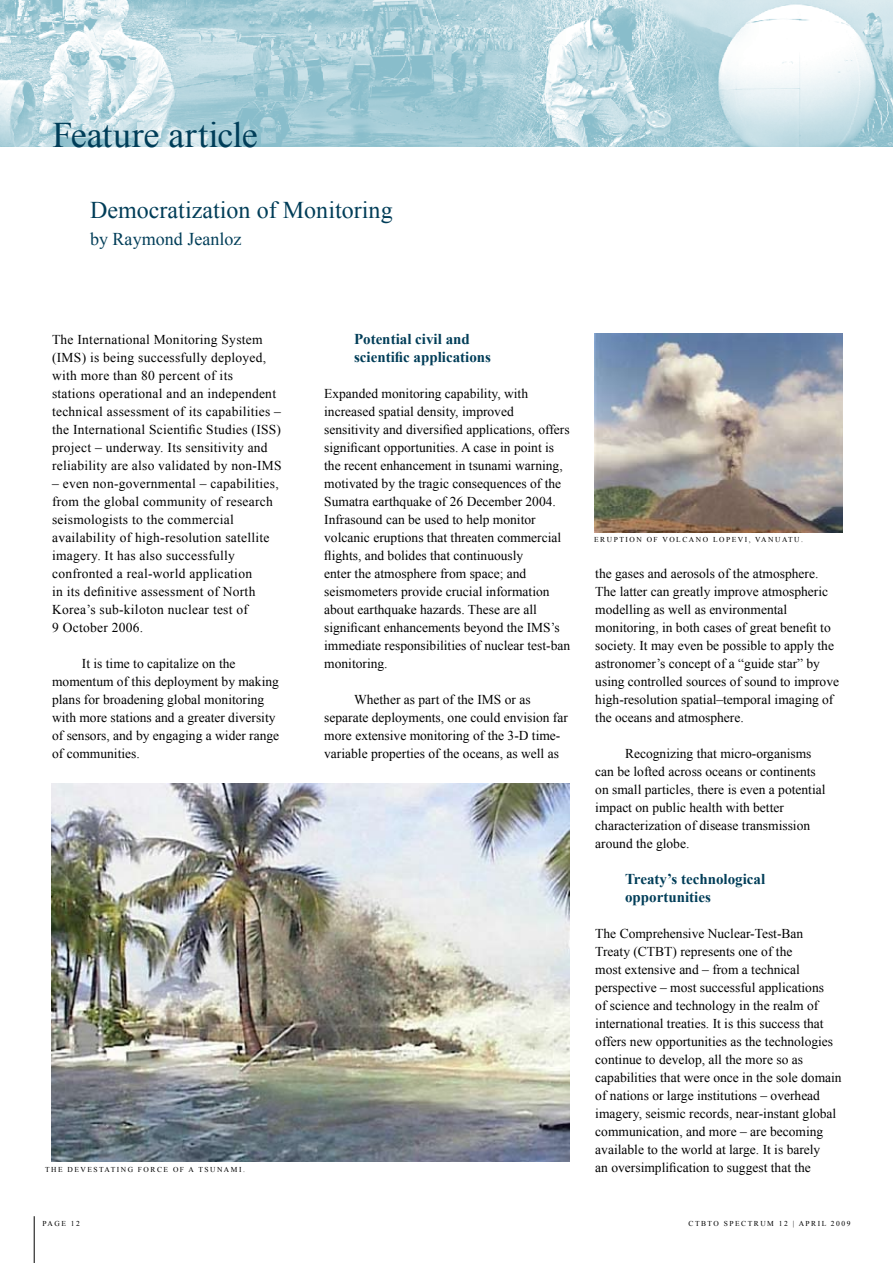
<style>
.page{position:relative;width:893px;height:1263px;background:#fff}
.page>*{position:absolute;margin:0;border:0;box-sizing:border-box;transform-origin:0 0}
.t1{font:36px "Times New Roman";color:#003d58}
.t2{font:24px "Times New Roman";color:#003d58}
.t3{font:18px "Times New Roman";color:#003d58}
.t4{font:700 15px/18px "Times New Roman";color:#003d58}
.t5{font:13.5px/18px "Times New Roman";color:#000}
.t6{font:13.5px/18px "Times New Roman";letter-spacing:.02em;color:#000}
.t7{font:7.5px "Times New Roman";letter-spacing:.2em;color:#000}
</style>
<div class="page">
<img style="left:0;top:0;width:893px;height:146px">
<hr style="left:34px;top:1216px;width:1px;height:47px;background:#000">
<img style="left:51px;top:783px;width:519px;height:378px">
<img style="left:594px;top:333px;width:249px;height:199px">
<h1 class="t1" style="left:53px;top:111px;width:207px">Feature article</h1>
<h2 class="t2" style="left:90px;top:194px;width:304px">Democratization of Monitoring</h2>
<h3 class="t3" style="left:90px;top:227px;width:153px">by Raymond Jeanloz</h3>
<p class="t6" style="left:52px;top:330px;width:231px">The International Monitoring System (IMS) is being successfully deployed, with more than 80 percent of its<br>stations operational and an independent technical assessment of its capabilities – the International Scientific Studies (ISS) project – underway. Its sensitivity and reliability are also validated by non-IMS</p>
<p class="t6" style="left:52px;top:474px;width:228px">– even non-governmental – capabilities, from the global community of research seismologists to the commercial availability of high-resolution satellite imagery. It has also successfully confronted a real-world application<br>in its definitive assessment of North Korea’s sub-kiloton nuclear test of<br>9 October 2006.</p>
<p class="t5" style="left:52px;top:654px;width:229px;text-indent:30px">It is time to capitalize on the momentum of this deployment by making plans for broadening global monitoring with more stations and a greater diversity of sensors, and by engaging a wider range of communities.</p>
<p class="t7" style="left:45px;top:1165px;width:13px">The</p>
<p class="t7" style="left:67px;top:1165px;width:14px">Devestatin</p>
<p class="t7" style="left:128px;top:1165px;width:36px">g fo rce</p>
<p class="t7" style="left:173px;top:1165px;width:7px">of</p>
<p class="t7" style="left:189px;top:1165px;width:23px">a Tsunami</p>
<p class="t7" style="left:243px;top:1165px;width:3px">.</p>
<p class="t4" style="left:354px;top:330px;width:139px">Potential civil and scientific applications</p>
<p class="t5" style="left:324px;top:384px;width:247px">Expanded monitoring capability, with increased spatial density, improved sensitivity and diversified applications, offers significant opportunities. A case in point is the recent enhancement in tsunami warning, motivated by the tragic consequences of the Sumatra earthquake of 26 December 2004.<br>Infrasound can be used to help monitor volcanic eruptions that threaten commercial flights, and bolides that continuously<br>enter the atmosphere from space; and seismometers provide crucial information about earthquake hazards. These are all significant enhancements beyond the IMS’s immediate responsibilities of nuclear test-ban monitoring.</p>
<p class="t5" style="left:324px;top:690px;width:245px;text-indent:30px">Whether as part of the IMS or as separate deployments, one could envision far more extensive monitoring of the 3-D time&shy;variable properties of the oceans, as well as</p>
<p class="t7" style="left:594px;top:535px;width:210px">ERUPTION OF VOLCANO LOPEVI, VANUATU.</p>
<p class="t5" style="left:595px;top:564px;width:245px">the gases and aerosols of the atmosphere.<br>The latter can greatly improve atmospheric modelling as well as environmental monitoring, in both cases of great benefit to society. It may even be possible to apply the astronomer’s concept of a “guide star” by using controlled sources of sound to improve high-resolution spatial–temporal imaging of the oceans and atmosphere.</p>
<p class="t5" style="left:595px;top:744px;width:21px">R</p>
<p class="t5" style="left:595px;top:744px;width:232px;text-indent:39px">ecognizing that micro-organisms can be lofted across oceans or continents on small particles, there is even a potential impact on public health with better characterization of disease transmission around the globe.</p>
<p class="t4" style="left:625px;top:870px;width:142px">Treaty’s technological opportunities</p>
<p class="t5" style="left:595px;top:924px;width:248px">The Comprehensive Nuclear-Test-Ban<br>Treaty (CTBT) represents one of the<br>most extensive and – from a technical perspective – most successful applications<br>of science and technology in the realm of international treaties. It is this success that offers new opportunities as the technologies continue to develop, all the more so as capabilities that were once in the sole domain of nations or large institutions – overhead imagery, seismic records, near-instant global communication, and more – are becoming available to the world at large. It is barely<br>an oversimplification to suggest that the</p>
<p class="t7" style="left:43px;top:1218px;width:39px">pa ge 12</p>
<p class="t7" style="left:688px;top:1219px;width:48px">CTBTO Spect</p>
<p class="t7" style="left:754px;top:1219px;width:15px">rum</p>
<p class="t7" style="left:779px;top:1219px;width:73px">12 | April 2009</p>
</div>
